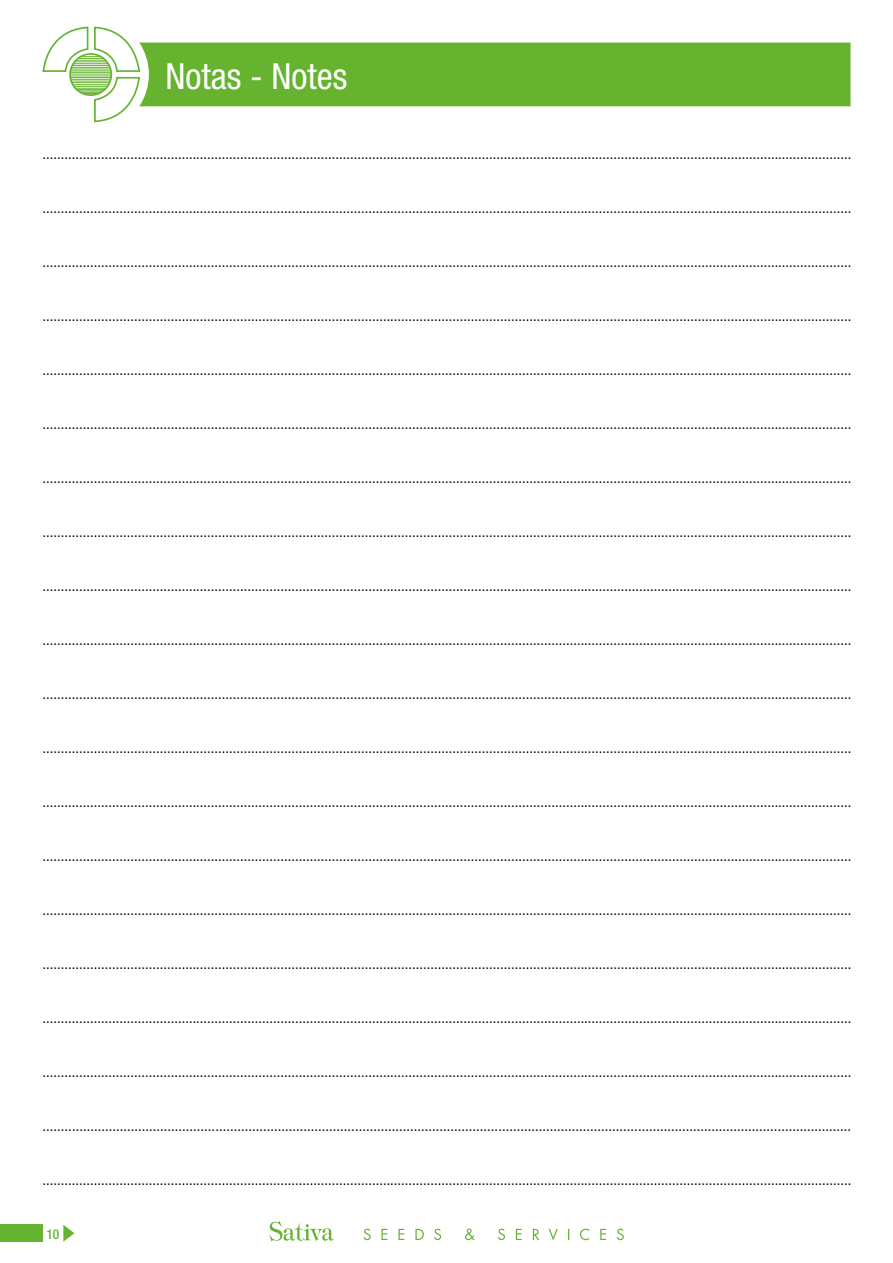
<style>
.page{position:relative;width:893px;height:1263px;background:#fff}
.page>*{position:absolute;margin:0;border:0;box-sizing:border-box;transform-origin:0 0}
.t1{font:condensed 36px "Helvetica Neue";color:#fff}
.t2{font:condensed 15px "Helvetica Neue";color:#000}
.t3{font:500 condensed 13.5px "Helvetica Neue";color:#65b32e}
</style>
<div class="page">
<svg style="left:42px;top:26px;width:808px;height:97px"></svg>
<hr style="left:70px;top:93px;width:41px;height:1px;background:#65b32e">
<hr style="left:70px;top:76px;width:41px;height:1px;background:#65b32e">
<hr style="left:70px;top:77px;width:41px;height:1px;background:#65b32e">
<hr style="left:70px;top:79px;width:41px;height:1px;background:#65b32e">
<hr style="left:70px;top:81px;width:41px;height:1px;background:#65b32e">
<hr style="left:70px;top:82px;width:41px;height:1px;background:#65b32e">
<hr style="left:70px;top:84px;width:41px;height:1px;background:#65b32e">
<hr style="left:70px;top:86px;width:41px;height:1px;background:#65b32e">
<hr style="left:70px;top:88px;width:41px;height:1px;background:#65b32e">
<hr style="left:70px;top:89px;width:40px;height:1px;background:#65b32e">
<hr style="left:70px;top:90px;width:41px;height:1px;background:#65b32e">
<hr style="left:70px;top:92px;width:41px;height:1px;background:#65b32e">
<hr style="left:70px;top:56px;width:41px;height:1px;background:#65b32e">
<hr style="left:70px;top:58px;width:41px;height:1px;background:#65b32e">
<hr style="left:70px;top:60px;width:41px;height:1px;background:#65b32e">
<hr style="left:70px;top:62px;width:41px;height:1px;background:#65b32e">
<hr style="left:70px;top:63px;width:41px;height:1px;background:#65b32e">
<hr style="left:70px;top:65px;width:41px;height:1px;background:#65b32e">
<hr style="left:70px;top:67px;width:41px;height:1px;background:#65b32e">
<hr style="left:70px;top:69px;width:41px;height:1px;background:#65b32e">
<hr style="left:70px;top:71px;width:41px;height:1px;background:#65b32e">
<hr style="left:70px;top:72px;width:41px;height:1px;background:#65b32e">
<hr style="left:70px;top:74px;width:41px;height:1px;background:#65b32e">
<div style="left:69px;top:53px;width:43px;height:43px;border:2px solid #65b32e;border-radius:50%"></div>
<div style="left:0;top:1225px;width:43px;height:17px;background:#65b32e"></div>
<svg style="left:63px;top:1225px;width:11px;height:17px"></svg>
<svg style="left:364px;top:1228px;width:260px;height:13px"></svg>
<svg style="left:269px;top:1220px;width:65px;height:22px"></svg>
<h1 class="t1" style="left:166px;top:55px;width:183px">Notas - Notes</h1>
<p class="t2" style="left:43px;top:145px;width:810px">.............................................................................................................................................................................................................................</p>
<p class="t2" style="left:43px;top:199px;width:810px">.............................................................................................................................................................................................................................</p>
<p class="t2" style="left:43px;top:253px;width:810px">.............................................................................................................................................................................................................................</p>
<p class="t2" style="left:43px;top:307px;width:810px">.............................................................................................................................................................................................................................</p>
<p class="t2" style="left:43px;top:361px;width:810px">.............................................................................................................................................................................................................................</p>
<p class="t2" style="left:43px;top:415px;width:810px">.............................................................................................................................................................................................................................</p>
<p class="t2" style="left:43px;top:469px;width:810px">.............................................................................................................................................................................................................................</p>
<p class="t2" style="left:43px;top:523px;width:810px">.............................................................................................................................................................................................................................</p>
<p class="t2" style="left:43px;top:577px;width:810px">.............................................................................................................................................................................................................................</p>
<p class="t2" style="left:43px;top:631px;width:810px">.............................................................................................................................................................................................................................</p>
<p class="t2" style="left:43px;top:685px;width:810px">.............................................................................................................................................................................................................................</p>
<p class="t2" style="left:43px;top:739px;width:810px">.............................................................................................................................................................................................................................</p>
<p class="t2" style="left:43px;top:793px;width:810px">.............................................................................................................................................................................................................................</p>
<p class="t2" style="left:43px;top:847px;width:810px">.............................................................................................................................................................................................................................</p>
<p class="t2" style="left:43px;top:901px;width:810px">.............................................................................................................................................................................................................................</p>
<p class="t2" style="left:43px;top:955px;width:810px">.............................................................................................................................................................................................................................</p>
<p class="t2" style="left:43px;top:1009px;width:810px">.............................................................................................................................................................................................................................</p>
<p class="t2" style="left:43px;top:1063px;width:810px">.............................................................................................................................................................................................................................</p>
<p class="t2" style="left:43px;top:1117px;width:810px">............................................................................................................................................................................................................................</p>
<p class="t2" style="left:43px;top:1171px;width:810px">.............................................................................................................................................................................................................................</p>
<p class="t3" style="left:46px;top:1226px;width:14px">10</p>
</div>
